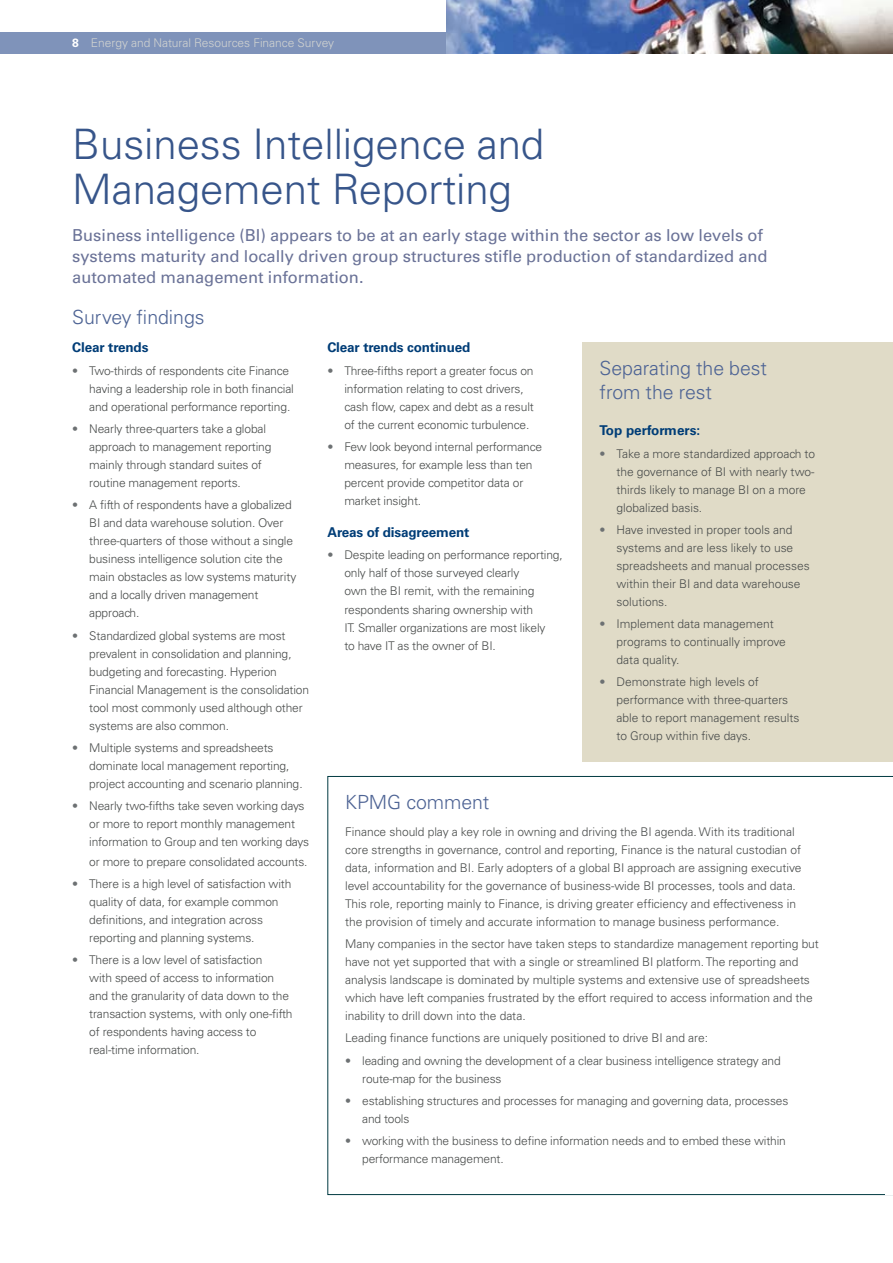
<style>
.page{position:relative;width:893px;height:1263px;background:#fff}
.page>*{position:absolute;margin:0;border:0;box-sizing:border-box;transform-origin:0 0}
.t1{font:300 42px/45px "Univers";letter-spacing:-.005em;color:#37558a}
.t2{font:300 19.5px/24px "Univers";letter-spacing:-.005em;color:#4d6394}
.t3{font:16.5px/21px "Univers";letter-spacing:-.005em;color:#6a7297}
.t4{font:700 13.5px "Univers";letter-spacing:-.01em;color:#003d77}
.t5{font:300 12px/18px "Univers";letter-spacing:-.015em;color:#494c4b}
.t6{font:300 12px "Univers";letter-spacing:-.005em;color:#d0d2d0}
.t7{font:300 12px "Univers";color:#6d7173}
</style>
<div class="page">
<div style="left:0;top:32px;width:446px;height:21px;background:#7f93ba"></div>
<div style="left:583px;top:342px;width:310px;height:420px;background:#e0dbc7"></div>
<img style="left:446px;top:0;width:447px;height:53px">
<p class="t6" style="left:91px;top:36px;width:245px">Energy and Natural Resources Finance Survey</p>
<h1 class="t1" style="left:72px;top:121px;width:473px">Business Intelligence and<br>Management Reporting</h1>
<h3 class="t3" style="left:72px;top:225px;width:697px">Business intelligence (BI) appears to be at an early stage within the sector as low levels of systems maturity and locally driven group structures stifle production of standardized and automated management information.</h3>
<h2 class="t2" style="left:72px;top:305px;width:134px">Survey findings</h2>
<p class="t4" style="left:72px;top:340px;width:78px">Clear trends</p>
<p class="t5" style="left:89px;top:361px;width:206px">Two-thirds of respondents cite Finance having a leadership role in both financial and operational performance reporting.</p>
<p class="t5" style="left:89px;top:420px;width:184px">Nearly three-quarters take a global approach to management reporting mainly through standard suites of routine management reports.</p>
<p class="t5" style="left:89px;top:496px;width:209px">A fifth of respondents have a globalized BI and data warehouse solution. Over three-quarters of those without a single business intelligence solution cite the main obstacles as low systems maturity and a locally driven management approach.</p>
<p class="t5" style="left:89px;top:626px;width:221px">Standardized global systems are most prevalent in consolidation and planning, budgeting and forecasting. Hyperion Financial Management is the consolidation tool most commonly used although other systems are also common.</p>
<p class="t5" style="left:89px;top:738px;width:215px">Multiple systems and spreadsheets dominate local management reporting, project accounting and scenario planning.</p>
<p class="t5" style="left:89px;top:797px;width:221px">Nearly two-fifths take seven working days or more to report monthly management information to Group and ten working days</p>
<p class="t5" style="left:89px;top:850px;width:220px;line-height:22.2px">or more to prepare consolidated accounts.<br>There is a high level of satisfaction with</p>
<p class="t5" style="left:89px;top:892px;width:191px">quality of data, for example common definitions, and integration across reporting and planning systems.</p>
<p class="t5" style="left:89px;top:951px;width:205px">There is a low level of satisfaction<br>with speed of access to information and the granularity of data down to the transaction systems, with only one-fifth of respondents having access to real-time information.</p>
<p class="t7" style="left:72px;top:363px;width:7px">•</p>
<p class="t7" style="left:72px;top:421px;width:7px">•</p>
<p class="t7" style="left:72px;top:498px;width:7px">•</p>
<p class="t7" style="left:72px;top:628px;width:7px">•</p>
<p class="t7" style="left:72px;top:740px;width:7px">•</p>
<p class="t7" style="left:72px;top:798px;width:7px">•</p>
<p class="t7" style="left:72px;top:876px;width:7px">•</p>
<p class="t7" style="left:72px;top:952px;width:7px">•</p>
<p class="t4" style="left:327px;top:340px;width:145px">Clear trends continued</p>
<p class="t5" style="left:344px;top:361px;width:191px">Three-fifths report a greater focus on information relating to cost drivers, cash flow, capex and debt as a result of the current economic turbulence.</p>
<p class="t5" style="left:344px;top:438px;width:199px">Few look beyond internal performance measures, for example less than ten percent provide competitor data or market insight.</p>
<p class="t4" style="left:327px;top:525px;width:144px">Areas of disagreement</p>
<p class="t5" style="left:344px;top:546px;width:220px">Despite leading on performance reporting, only half of those surveyed clearly<br>own the BI remit, with the remaining respondents sharing ownership with<br>IT. Smaller organizations are most likely<br>to have IT as the owner of BI.</p>
<p class="t7" style="left:327px;top:363px;width:7px">•</p>
<p class="t7" style="left:327px;top:439px;width:7px">•</p>
<p class="t7" style="left:327px;top:548px;width:7px">•</p>
<h2 class="t2" style="left:600px;top:356px;width:169px">Separating the best from the rest</h2>
<p class="t4" style="left:600px;top:423px;width:102px">Top performers:</p>
<p class="t5" style="left:617px;top:444px;width:200px">Take a more standardized approach to the governance of BI with nearly two&shy;thirds likely to manage BI on a more globalized basis.</p>
<p class="t5" style="left:617px;top:521px;width:195px">Have invested in proper tools and systems and are less likely to use spreadsheets and manual processes within their BI and data warehouse solutions.</p>
<p class="t5" style="left:617px;top:615px;width:171px">Implement data management programs to continually improve data quality.</p>
<p class="t5" style="left:617px;top:673px;width:184px">Demonstrate high levels of performance with three-quarters able to report management results to Group within five days.</p>
<p class="t7" style="left:600px;top:446px;width:7px">•</p>
<p class="t7" style="left:600px;top:522px;width:7px">•</p>
<p class="t7" style="left:600px;top:617px;width:7px">•</p>
<p class="t7" style="left:600px;top:675px;width:7px">•</p>
<h2 class="t2" style="left:345px;top:790px;width:146px">KPMG comment</h2>
<p class="t5" style="left:345px;top:822px;width:458px">Finance should play a key role in owning and driving the BI agenda. With its traditional core strengths in governance, control and reporting, Finance is the natural custodian of data, information and BI. Early adopters of a global BI approach are assigning executive level accountability for the governance of business-wide BI processes, tools and data.<br>This role, reporting mainly to Finance, is driving greater efficiency and effectiveness in the provision of timely and accurate information to manage business performance.</p>
<p class="t5" style="left:345px;top:935px;width:475px">Many companies in the sector have taken steps to standardize management reporting but have not yet supported that with a single or streamlined BI platform. The reporting and analysis landscape is dominated by multiple systems and extensive use of spreadsheets which have left companies frustrated by the effort required to access information and the inability to drill down into the data.</p>
<p class="t5" style="left:362px;top:1027px;width:420px;line-height:22.2px;text-indent:-17px">Leading finance functions are uniquely positioned to drive BI and are:<br>leading and owning the development of a clear business intelligence strategy and</p>
<p class="t5" style="left:362px;top:1067px;width:428px;line-height:22.2px">route-map for the business<br>establishing structures and processes for managing and governing data, processes</p>
<p class="t5" style="left:362px;top:1107px;width:425px;line-height:22.2px">and tools<br>working with the business to define information needs and to embed these within</p>
<p class="t5" style="left:362px;top:1150px;width:143px">performance management.</p>
<p class="t7" style="left:345px;top:1053px;width:7px">•</p>
<p class="t7" style="left:345px;top:1093px;width:7px">•</p>
<p class="t7" style="left:345px;top:1133px;width:7px">•</p>
</div>
